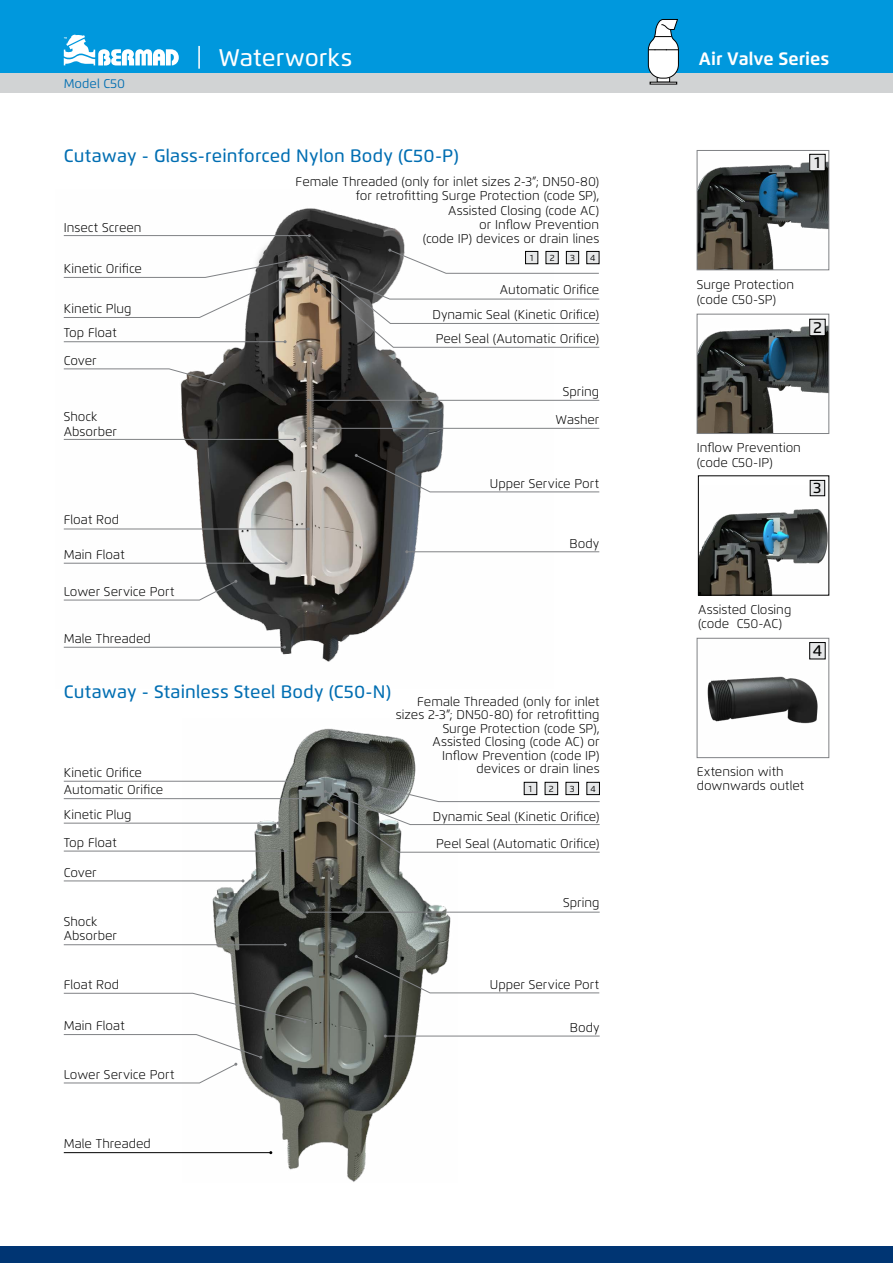
<style>
.page{position:relative;width:893px;height:1263px;background:#fff}
.page>*{position:absolute;margin:0;border:0;box-sizing:border-box;transform-origin:0 0}
.t1{font:500 24px "Flexo";color:#fff}
.t2{font:500 18px "Flexo";letter-spacing:.01em;color:#006eb2}
.t3{font:700 18px "Flexo";color:#fff}
.t4{font:500 15.9px "Flexo";color:#000}
.t5{font:500 15px "Flexo";color:#000}
.t6{font:300 12.75px/14.2px "Flexo";color:#000}
.t7{font:12.75px "Flexo";color:#006eb2}
.t8{font:9px "Flexo";color:#000}
</style>
<div class="page">
<div style="left:0;top:1247px;width:893px;height:16px;background:#003573"></div>
<div style="left:0;top:0;width:893px;height:74px;background:#0098dd"></div>
<div style="left:0;top:74px;width:893px;height:19px;background:#d1d3d4"></div>
<hr style="left:198px;top:46px;width:2px;height:23px;background:#fff">
<svg style="left:64px;top:35px;width:115px;height:31px"></svg>
<svg style="left:657px;top:79px;width:13px;height:3px"></svg>
<svg style="left:648px;top:19px;width:31px;height:60px"></svg>
<img style="left:183px;top:728px;width:274px;height:454px">
<img style="left:63px;top:208px;width:490px;height:454px">
<hr style="left:64px;top:647px;width:220px;height:1px;background:#808285">
<hr style="left:64px;top:563px;width:222px;height:1px;background:#808285">
<hr style="left:64px;top:529px;width:244px;height:1px;background:#808285">
<hr style="left:64px;top:439px;width:231px;height:1px;background:#808285">
<hr style="left:309px;top:428px;width:290px;height:1px;background:#808285">
<svg style="left:63px;top:368px;width:162px;height:17px"></svg>
<hr style="left:308px;top:400px;width:291px;height:1px;background:#808285">
<svg style="left:63px;top:580px;width:174px;height:21px"></svg>
<hr style="left:407px;top:551px;width:192px;height:1px;background:#808285">
<hr style="left:64px;top:235px;width:245px;height:1px;background:#808285">
<svg style="left:355px;top:454px;width:245px;height:39px"></svg>
<svg style="left:63px;top:249px;width:537px;height:99px"></svg>
<svg style="left:63px;top:992px;width:243px;height:31px"></svg>
<hr style="left:307px;top:912px;width:293px;height:1px;background:#808285">
<hr style="left:64px;top:851px;width:222px;height:1px;background:#808285">
<hr style="left:64px;top:798px;width:241px;height:1px;background:#808285">
<hr style="left:64px;top:781px;width:241px;height:1px;background:#808285">
<hr style="left:64px;top:823px;width:214px;height:1px;background:#808285">
<hr style="left:385px;top:1036px;width:215px;height:1px;background:#808285">
<svg style="left:323px;top:785px;width:277px;height:68px"></svg>
<hr style="left:64px;top:1152px;width:207px;height:1px;background:#000">
<hr style="left:64px;top:880px;width:179px;height:1px;background:#808285">
<svg style="left:63px;top:1034px;width:199px;height:50px"></svg>
<hr style="left:64px;top:944px;width:221px;height:1px;background:#808285">
<img style="left:699px;top:155px;width:128px;height:113px">
<div style="left:697px;top:150px;width:132px;height:120px;border:1px solid #808285"></div>
<div style="left:810px;top:154px;width:15px;height:17px;background:#e6e7e8"></div>
<div style="left:809px;top:154px;width:16px;height:17px;border:1px solid #000"></div>
<img style="left:707px;top:659px;width:117px;height:65px">
<div style="left:697px;top:638px;width:132px;height:120px;border:1px solid #808285"></div>
<div style="left:810px;top:642px;width:15px;height:17px;background:#e6e7e8"></div>
<div style="left:809px;top:642px;width:16px;height:17px;border:1px solid #000"></div>
<img style="left:699px;top:319px;width:128px;height:113px">
<div style="left:697px;top:314px;width:132px;height:120px;border:1px solid #808285"></div>
<div style="left:810px;top:319px;width:15px;height:17px;background:#e6e7e8"></div>
<div style="left:809px;top:319px;width:16px;height:17px;border:1px solid #000"></div>
<svg style="left:355px;top:955px;width:245px;height:39px"></svg>
<img style="left:700px;top:485px;width:127px;height:108px">
<div style="left:698px;top:475px;width:131px;height:120px;border:1px solid #000"></div>
<div style="left:810px;top:480px;width:15px;height:16px;background:#e6e7e8"></div>
<div style="left:810px;top:480px;width:15px;height:16px;border:1px solid #000"></div>
<div style="left:526px;top:251px;width:12px;height:13px;background:#e6e7e8"></div>
<div style="left:525px;top:251px;width:13px;height:13px;border:1px solid #000"></div>
<div style="left:546px;top:251px;width:12px;height:13px;background:#e6e7e8"></div>
<div style="left:546px;top:251px;width:12px;height:13px;border:1px solid #000"></div>
<div style="left:587px;top:251px;width:12px;height:13px;background:#e6e7e8"></div>
<div style="left:587px;top:251px;width:12px;height:13px;border:1px solid #000"></div>
<div style="left:566px;top:251px;width:13px;height:13px;background:#e6e7e8"></div>
<div style="left:566px;top:251px;width:13px;height:13px;border:1px solid #000"></div>
<div style="left:524px;top:782px;width:13px;height:13px;background:#e6e7e8"></div>
<div style="left:524px;top:782px;width:13px;height:13px;border:1px solid #000"></div>
<div style="left:545px;top:782px;width:13px;height:13px;background:#e6e7e8"></div>
<div style="left:545px;top:782px;width:13px;height:13px;border:1px solid #000"></div>
<div style="left:587px;top:782px;width:12px;height:13px;background:#e6e7e8"></div>
<div style="left:587px;top:782px;width:13px;height:13px;border:1px solid #000"></div>
<div style="left:566px;top:782px;width:13px;height:13px;background:#e6e7e8"></div>
<div style="left:566px;top:782px;width:13px;height:13px;border:1px solid #000"></div>
<p class="t7" style="left:64px;top:76px;width:63px">Model C50</p>
<h1 class="t1" style="left:218px;top:43px;width:135px">Waterworks</h1>
<h2 class="t3" style="left:699px;top:48px;width:132px">Air Valve Series</h2>
<h2 class="t2" style="left:64px;top:144px;width:397px">Cutaway - Glass-reinforced Nylon Body (C50-P)</h2>
<p class="t6" style="left:64px;top:220px;width:79px">Insect Screen</p>
<p class="t6" style="left:64px;top:262px;width:80px">Kinetic Orifice</p>
<p class="t6" style="left:64px;top:302px;width:69px">Kinetic Plug</p>
<p class="t6" style="left:64px;top:325px;width:54px">Top Float</p>
<p class="t6" style="left:64px;top:353px;width:34px">Cover</p>
<p class="t6" style="left:296px;top:175px;width:305px;text-align:right">Female Threaded (only for inlet sizes 2-3”; DN50-80) for retrofitting Surge Protection (code SP),<br>Assisted Closing (code AC)<br>or Inflow Prevention<br>(code IP) devices or drain lines</p>
<p class="t6" style="left:500px;top:283px;width:101px">Automatic Orifice</p>
<p class="t8" style="left:530px;top:253px;width:5px">1</p>
<p class="t8" style="left:550px;top:253px;width:6px">2</p>
<p class="t8" style="left:570px;top:253px;width:6px">3</p>
<p class="t8" style="left:590px;top:253px;width:7px">4</p>
<p class="t6" style="left:432px;top:303px;width:168px;line-height:23.9px">Dynamic Seal (Kinetic Orifice)<br>Peel Seal (Automatic Orifice)</p>
<p class="t6" style="left:563px;top:384px;width:38px">Spring</p>
<p class="t6" style="left:64px;top:410px;width:55px">Shock<br>Absorber</p>
<p class="t6" style="left:555px;top:412px;width:45px">Washer</p>
<p class="t6" style="left:64px;top:513px;width:57px">Float Rod</p>
<p class="t6" style="left:64px;top:547px;width:62px">Main Float</p>
<p class="t6" style="left:64px;top:585px;width:112px">Lower Service Port</p>
<p class="t6" style="left:64px;top:631px;width:89px">Male Threaded</p>
<p class="t6" style="left:490px;top:476px;width:111px">Upper Service Port</p>
<p class="t6" style="left:569px;top:536px;width:31px">Body</p>
<h2 class="t2" style="left:64px;top:681px;width:329px">Cutaway - Stainless Steel Body (C50-N)</h2>
<p class="t6" style="left:396px;top:694px;width:205px;line-height:13.5px;text-align:right">Female Threaded (only for inlet sizes 2-3”; DN50-80) for retrofitting<br>Surge Protection (code SP),<br>Assisted Closing (code AC) or<br>Inflow Prevention (code IP) devices or drain lines</p>
<p class="t6" style="left:64px;top:765px;width:80px">Kinetic Orifice</p>
<p class="t6" style="left:64px;top:808px;width:69px">Kinetic Plug</p>
<p class="t6" style="left:433px;top:802px;width:168px;line-height:27.6px">Dynamic Seal (Kinetic Orifice)<br>Peel Seal (Automatic Orifice)</p>
<p class="t6" style="left:64px;top:783px;width:101px">Automatic Orifice</p>
<p class="t8" style="left:529px;top:783px;width:5px">1</p>
<p class="t8" style="left:549px;top:783px;width:6px">2</p>
<p class="t8" style="left:570px;top:783px;width:6px">3</p>
<p class="t8" style="left:590px;top:783px;width:7px">4</p>
<p class="t6" style="left:64px;top:835px;width:54px">Top Float</p>
<p class="t6" style="left:64px;top:865px;width:34px">Cover</p>
<p class="t6" style="left:64px;top:914px;width:55px">Shock<br>Absorber</p>
<p class="t6" style="left:64px;top:977px;width:57px">Float Rod</p>
<p class="t6" style="left:64px;top:1019px;width:62px">Main Float</p>
<p class="t6" style="left:64px;top:1067px;width:112px">Lower Service Port</p>
<p class="t6" style="left:64px;top:1136px;width:89px">Male Threaded</p>
<p class="t6" style="left:563px;top:896px;width:38px">Spring</p>
<p class="t6" style="left:490px;top:977px;width:111px">Upper Service Port</p>
<p class="t6" style="left:570px;top:1020px;width:31px">Body</p>
<p class="t4" style="left:815px;top:153px;width:7px">1</p>
<p class="t6" style="left:697px;top:278px;width:99px">Surge Protection (code C50-SP)</p>
<p class="t4" style="left:813px;top:318px;width:10px">2</p>
<p class="t6" style="left:697px;top:441px;width:106px">Inflow Prevention (code C50-IP)</p>
<p class="t5" style="left:813px;top:479px;width:10px">3</p>
<p class="t6" style="left:698px;top:602px;width:95px">Assisted Closing (code C50-AC)</p>
<p class="t4" style="left:813px;top:641px;width:11px">4</p>
<p class="t6" style="left:697px;top:764px;width:109px">Extension with downwards outlet</p>
</div>
